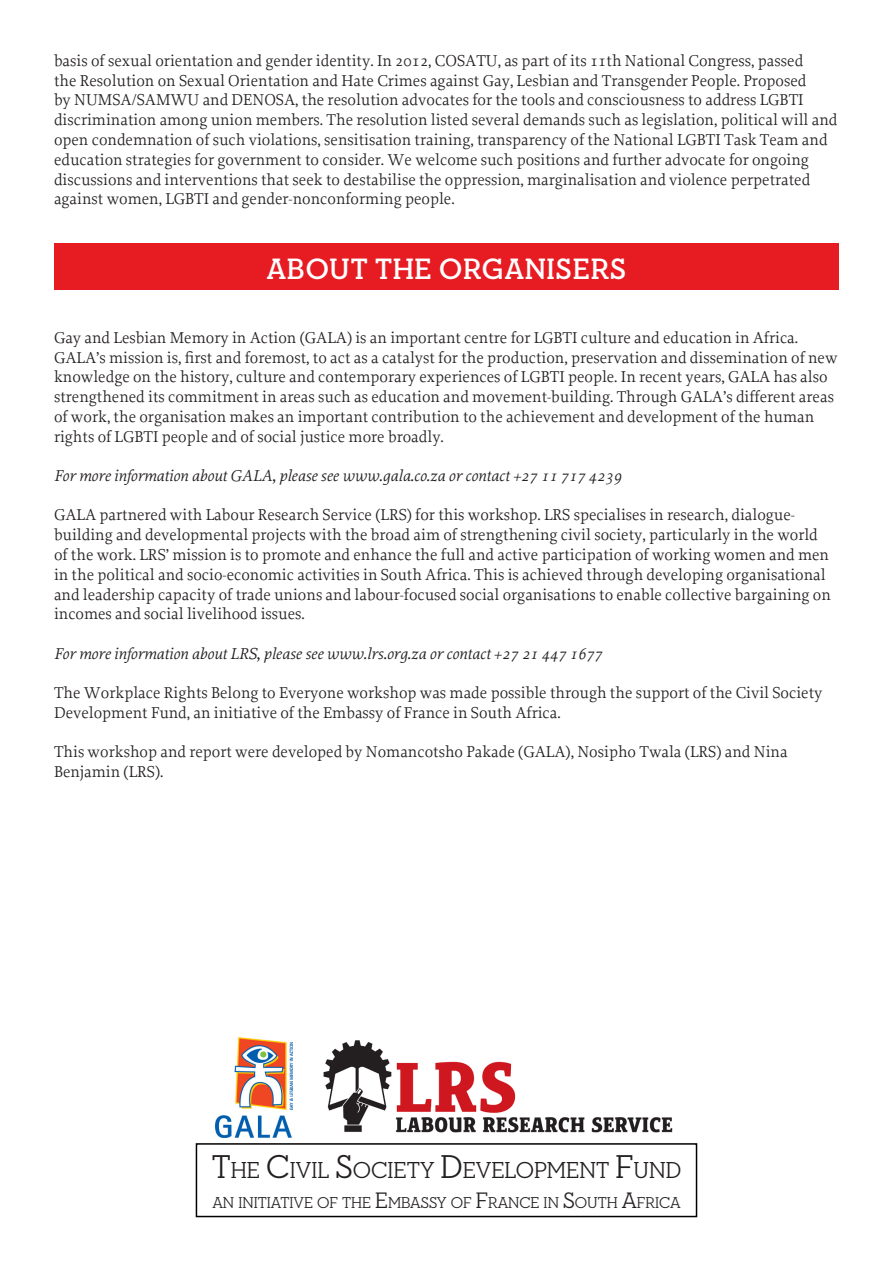
<style>
.page{position:relative;width:893px;height:1263px;background:#fff}
.page>*{position:absolute;margin:0;border:0;box-sizing:border-box;transform-origin:0 0}
.t1{font:700 30px "Neutraface Slab Display";letter-spacing:.035em;color:#fff}
.Body{font:500 23.55px "Neutraface Slab Display";color:#231f20}
.Body-2{font:16.5px/19.8px "Proforma";color:#231f20}
.Body-3{font:italic 16.5px "Proforma";color:#231f20}
.Body-4{font:500 15.9px "Neutraface Slab Display";color:#231f20}
.s1{font-size:33.6px}
.s2{font-size:22.8px}
</style>
<div class="page">
<div style="left:54px;top:243px;width:785px;height:47px;background:#e71b22"></div>
<img style="left:216px;top:1037px;width:77px;height:100px">
<img style="left:323px;top:1040px;width:350px;height:93px">
<div style="left:196px;top:1143px;width:501px;height:74px;border:2px solid #000"></div>
<p class="Body-2" style="left:54px;top:50px;width:785px">basis of sexual orientation and gender identity. In 2012, COSATU, as part of its 11th National Congress, passed<br>the Resolution on Sexual Orientation and Hate Crimes against Gay, Lesbian and Transgender People. Proposed<br>by NUMSA/SAMWU and DENOSA, the resolution advocates for the tools and consciousness to address LGBTI discrimination among union members. The resolution listed several demands such as legislation, political will and open condemnation of such violations, sensitisation training, transparency of the National LGBTI Task Team and education strategies for government to consider. We welcome such positions and further advocate for ongoing discussions and interventions that seek to destabilise the oppression, marginalisation and violence perpetrated against women, LGBTI and gender-nonconforming people.</p>
<p class="t1" style="left:267px;top:252px;width:361px">ABOUT THE ORGANISERS</p>
<p class="Body-2" style="left:54px;top:327px;width:785px">Gay and Lesbian Memory in Action (GALA) is an important centre for LGBTI culture and education in Africa.<br>GALA’s mission is, first and foremost, to act as a catalyst for the production, preservation and dissemination of new knowledge on the history, culture and contemporary experiences of LGBTI people. In recent years, GALA has also strengthened its commitment in areas such as education and movement-building. Through GALA’s different areas of work, the organisation makes an important contribution to the achievement and development of the human rights of LGBTI people and of social justice more broadly.</p>
<p class="Body-3" style="left:54px;top:465px;width:569px">For more information about GALA, please see www.gala.co.za or contact +27 11 717 4239</p>
<p class="Body-2" style="left:54px;top:505px;width:778px">GALA partnered with Labour Research Service (LRS) for this workshop. LRS specialises in research, dialogue&shy;building and developmental projects with the broad aim of strengthening civil society, particularly in the world of the work. LRS’ mission is to promote and enhance the full and active participation of working women and men in the political and socio-economic activities in South Africa. This is achieved through developing organisational and leadership capacity of trade unions and labour-focused social organisations to enable collective bargaining on incomes and social livelihood issues.</p>
<p class="Body-3" style="left:54px;top:643px;width:550px">For more information about LRS, please see www.lrs.org.za or contact +27 21 447 1677</p>
<p class="Body-2" style="left:54px;top:682px;width:770px">The Workplace Rights Belong to Everyone workshop was made possible through the support of the Civil Society<br>Development Fund, an initiative of the Embassy of France in South Africa.</p>
<p class="Body-2" style="left:54px;top:741px;width:735px">This workshop and report were developed by Nomancotsho Pakade (GALA), Nosipho Twala (LRS) and Nina<br>Benjamin (LRS).</p>
<p class="Body" style="left:212px;top:1157px;width:471px"><span class="s1">T</span>HE <span class="s1">C</span>IVIL <span class="s1">S</span>OCIETY <span class="s1">D</span>EVELOPMENT <span class="s1">F</span>UND</p>
<p class="Body-4" style="left:212px;top:1194px;width:459px">AN INITIATIVE OF THE <span class="s2">E</span>MBASSY OF <span class="s2">F</span>RANCE IN <span class="s2">S</span>OUTH <span class="s2">A</span>FRICA</p>
</div>
